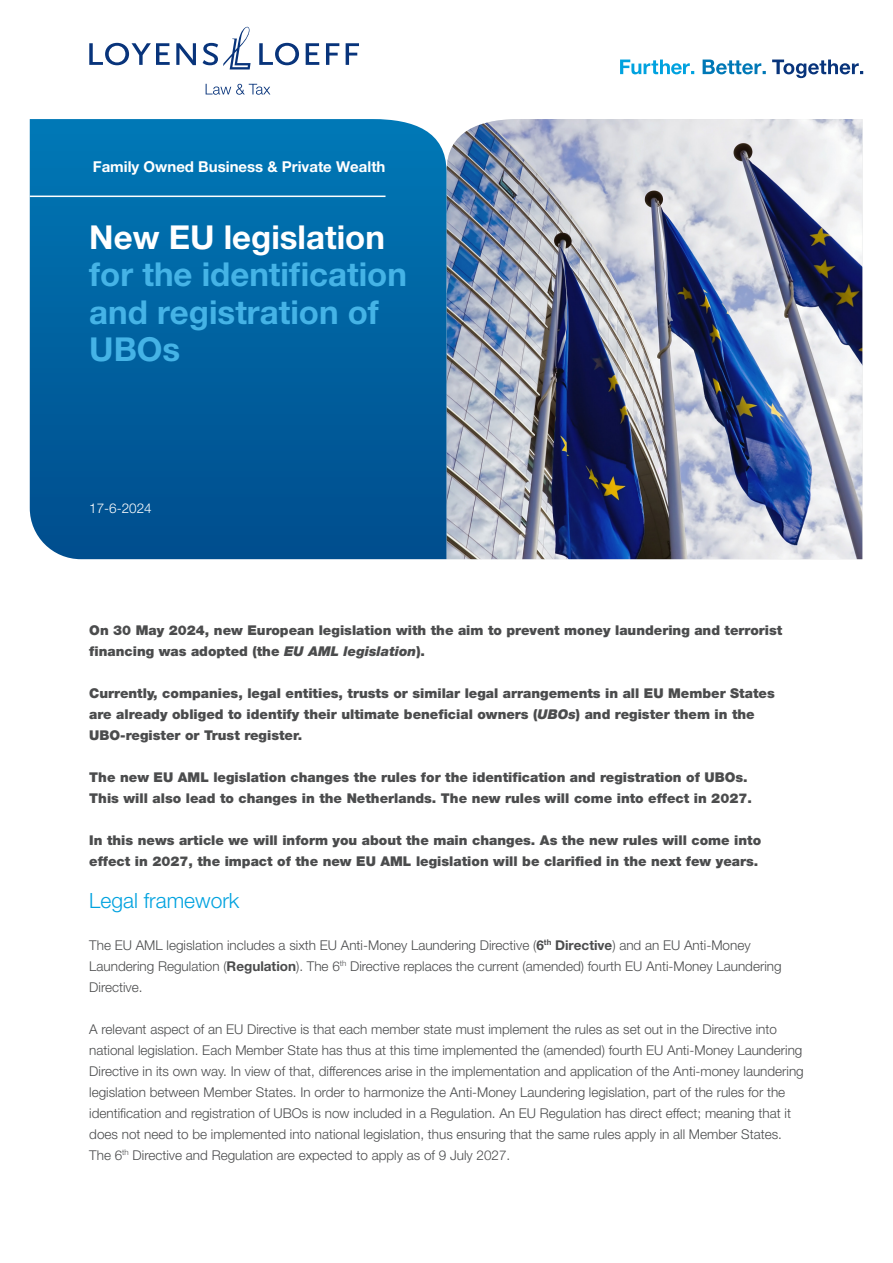
<style>
.page{position:relative;width:893px;height:1263px;background:#fff}
.page>*{position:absolute;margin:0;border:0;box-sizing:border-box;transform-origin:0 0}
.BODY_TEXT{font:700 33px/37.5px "Helvetica Neue LT Pro";color:#45b3e6}
.HEADLINE_2ND_LEVEL{font:300 21px "Helvetica Neue LT Pro";color:#00a2df}
.DATE_OR_PG{font:700 15px "Helvetica Neue LT Pro";color:#fff}
.BODY_TEXT-2{font:300 13.5px/21px "Helvetica Neue LT Pro";color:#4b4c4d}
.INTRODUCTION_TEXT{font:900 13.5px/21px "Helvetica Neue LT Pro";color:#4b4c4d}
.CONTENT_TEXT_01{font:300 13.5px "Helvetica Neue LT Pro";color:#fff}
.s1{color:#fff}
.s2{font-style:italic}
.s3{font-weight:700}
</style>
<div class="page">
<svg style="left:772px;top:60px;width:91px;height:18px"></svg>
<svg style="left:703px;top:60px;width:63px;height:14px"></svg>
<svg style="left:620px;top:60px;width:74px;height:14px"></svg>
<svg style="left:259px;top:43px;width:40px;height:22px"></svg>
<svg style="left:306px;top:43px;width:13px;height:22px"></svg>
<svg style="left:326px;top:43px;width:13px;height:22px"></svg>
<svg style="left:346px;top:43px;width:13px;height:22px"></svg>
<svg style="left:89px;top:43px;width:81px;height:22px"></svg>
<svg style="left:176px;top:43px;width:20px;height:22px"></svg>
<svg style="left:203px;top:26px;width:48px;height:43px"></svg>
<svg style="left:206px;top:84px;width:64px;height:11px"></svg>
<img style="left:446px;top:119px;width:416px;height:440px">
<svg style="left:30px;top:119px;width:416px;height:440px;background:#0163a1"></svg>
<hr style="left:30px;top:196px;width:355px;height:1px;background:#fff">
<p class="DATE_OR_PG" style="left:93px;top:158px;width:294px">Family Owned Business &amp; Private Wealth</p>
<p class="BODY_TEXT" style="left:89px;top:218px;width:319px"><span class="s1">New EU legislation </span>for the identification and registration of<br>UBOs</p>
<p class="CONTENT_TEXT_01" style="left:89px;top:500px;width:64px">17-6-2024</p>
<p class="INTRODUCTION_TEXT" style="left:89px;top:619px;width:695px">On 30 May 2024, new European legislation with the aim to prevent money laundering and terrorist financing was adopted (the <span class="s2">EU AML legislation</span>).</p>
<p class="INTRODUCTION_TEXT" style="left:89px;top:682px;width:687px">Currently, companies, legal entities, trusts or similar legal arrangements in all EU Member States are already obliged to identify their ultimate beneficial owners (<span class="s2">UBOs</span>) and register them in the<br>UBO-register or Trust register.</p>
<p class="INTRODUCTION_TEXT" style="left:89px;top:766px;width:664px">The new EU AML legislation changes the rules for the identification and registration of UBOs.<br>This will also lead to changes in the Netherlands. The new rules will come into effect in 2027.</p>
<p class="INTRODUCTION_TEXT" style="left:89px;top:829px;width:673px">In this news article we will inform you about the main changes. As the new rules will come into effect in 2027, the impact of the new EU AML legislation will be clarified in the next few years.</p>
<p class="HEADLINE_2ND_LEVEL" style="left:89px;top:887px;width:152px">Legal framework</p>
<p class="BODY_TEXT-2" style="left:89px;top:934px;width:694px">The EU AML legislation includes a sixth EU Anti-Money Laundering Directive (<span class="s3">6</span><sup>th</sup> <span class="s3">Directive</span>) and an EU Anti-Money<br>Laundering Regulation (<span class="s3">Regulation</span>). The 6<sup>th</sup> Directive replaces the current (amended) fourth EU Anti-Money Laundering<br>Directive.</p>
<p class="BODY_TEXT-2" style="left:89px;top:1018px;width:716px">A relevant aspect of an EU Directive is that each member state must implement the rules as set out in the Directive into national legislation. Each Member State has thus at this time implemented the (amended) fourth EU Anti-Money Laundering Directive in its own way. In view of that, differences arise in the implementation and application of the Anti-money laundering legislation between Member States. In order to harmonize the Anti-Money Laundering legislation, part of the rules for the identification and registration of UBOs is now included in a Regulation. An EU Regulation has direct effect; meaning that it does not need to be implemented into national legislation, thus ensuring that the same rules apply in all Member States.<br>The 6<sup>th</sup> Directive and Regulation are expected to apply as of 9 July 2027.</p>
</div>
